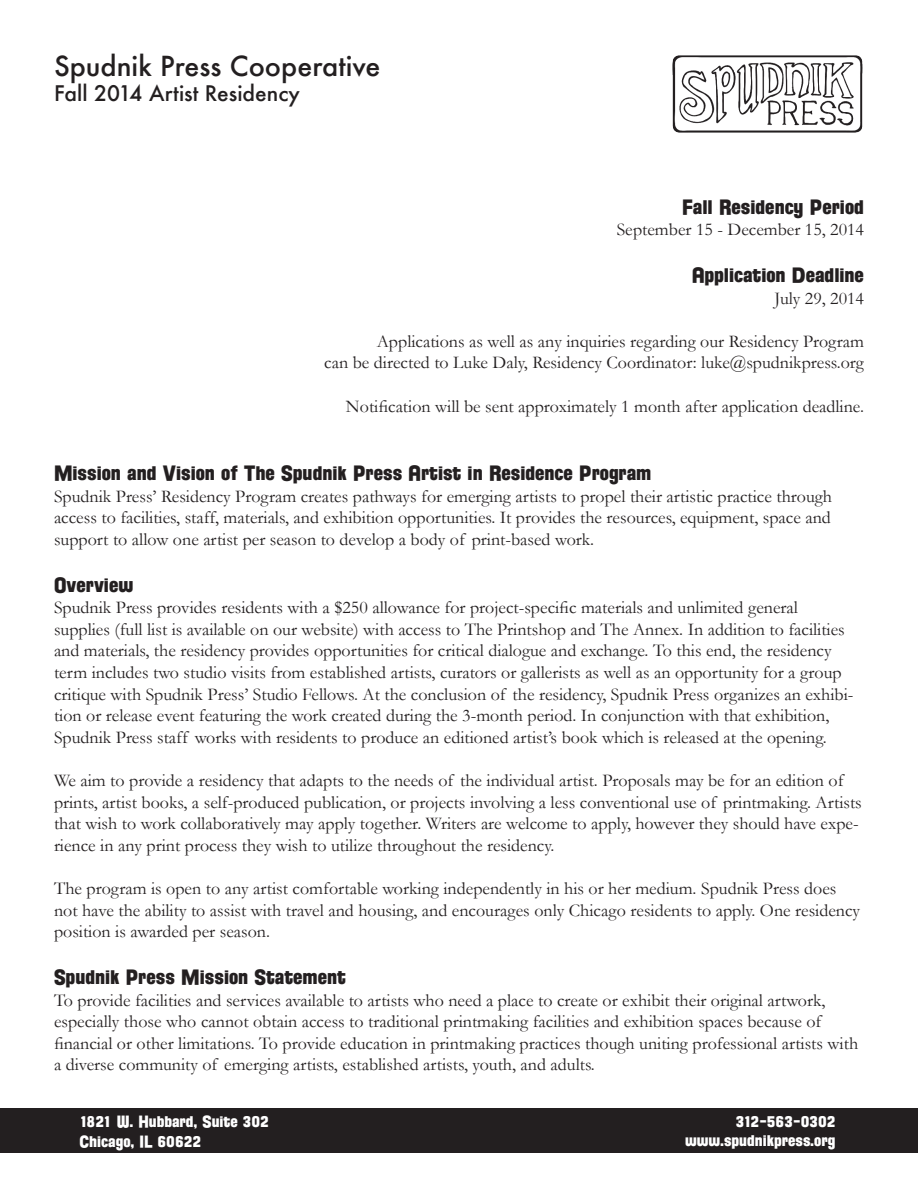
<style>
.page{position:relative;width:918px;height:1188px;background:#fff}
.page>*{position:absolute;margin:0;border:0;box-sizing:border-box;transform-origin:0 0}
.t1{font:500 27px "Futura";color:#231f20}
.t2{font:21px "Florida Project Phase One";color:#231f20}
.t3{font:500 21px "Futura";color:#231f20}
.t4{font:18px/21.6px "Garamond";color:#231f20}
.t5{font:16.5px/19.8px "Florida Project Phase One";color:#fff;text-align:right}
</style>
<div class="page">
<img style="left:672px;top:55px;width:191px;height:78px">
<div style="left:0;top:1108px;width:918px;height:45px;background:#231f20"></div>
<p class="t1" style="left:54px;top:48px;width:328px">Spudnik Press Cooperative</p>
<p class="t3" style="left:54px;top:79px;width:247px">Fall 2014 Artist Residency</p>
<p class="t2" style="left:682px;top:193px;width:183px">Fall Residency Period</p>
<p class="t4" style="left:617px;top:218px;width:249px">September 15 - December 15, 2014</p>
<p class="t2" style="left:692px;top:261px;width:173px">Application Deadline</p>
<p class="t4" style="left:774px;top:287px;width:91px">July 29, 2014</p>
<p class="t4" style="left:377px;top:330px;width:489px">Applications as well as any inquiries regarding our Residency Program</p>
<p class="t4" style="left:324px;top:352px;width:541px">can be directed to Luke Daly, Residency Coordinator: luke@spudnikpress.org</p>
<p class="t4" style="left:346px;top:395px;width:520px">Notification will be sent approximately 1 month after application deadline.</p>
<p class="t2" style="left:54px;top:459px;width:599px">Mission and Vision of The Spudnik Press Artist in Residence Program</p>
<p class="t4" style="left:54px;top:485px;width:780px;text-align:justify">Spudnik Press’ Residency Program creates pathways for emerging artists to propel their artistic practice through access to facilities, staff, materials, and exhibition opportunities. It provides the resources, equipment, space and support to allow one artist per season to develop a body of print-based work.</p>
<p class="t2" style="left:54px;top:571px;width:81px">Overview</p>
<p class="t4" style="left:54px;top:596px;width:746px">Spudnik Press provides residents with a $250 allowance for project-specific materials and unlimited general</p>
<p class="t4" style="left:54px;top:618px;width:801px">supplies (full list is available on our website) with access to The Printshop and The Annex. In addition to facilities and materials, the residency provides opportunities for critical dialogue and exchange. To this end, the residency term includes two studio visits from established artists, curators or gallerists as well as an opportunity for a group critique with Spudnik Press’ Studio Fellows. At the conclusion of the residency, Spudnik Press organizes an exhibi&shy;tion or release event featuring the work created during the 3-month period. In conjunction with that exhibition, Spudnik Press staff works with residents to produce an editioned artist’s book which is released at the opening.</p>
<p class="t4" style="left:54px;top:769px;width:809px">We aim to provide a residency that adapts to the needs of the individual artist. Proposals may be for an edition of prints, artist books, a self-produced publication, or projects involving a less conventional use of printmaking. Artists that wish to work collaboratively may apply together. Writers are welcome to apply, however they should have expe&shy;rience in any print process they wish to utilize throughout the residency.</p>
<p class="t4" style="left:54px;top:877px;width:808px">The program is open to any artist comfortable working independently in his or her medium. Spudnik Press does not have the ability to assist with travel and housing, and encourages only Chicago residents to apply. One residency position is awarded per season.</p>
<p class="t2" style="left:54px;top:963px;width:293px">Spudnik Press Mission Statement</p>
<p class="t4" style="left:54px;top:989px;width:806px">To provide facilities and services available to artists who need a place to create or exhibit their original artwork, especially those who cannot obtain access to traditional printmaking facilities and exhibition spaces because of financial or other limitations. To provide education in printmaking practices though uniting professional artists with a diverse community of emerging artists, established artists, youth, and adults.</p>
<p class="t5" style="left:80px;top:1111px;width:191px">1821 W. Hubbard, Suite 302</p>
<p class="t5" style="left:80px;top:1131px;width:123px">Chicago, IL 60622</p>
<p class="t5" style="left:685px;top:1111px;width:152px">312-563-0302 www.spudnikpress.org</p>
</div>
